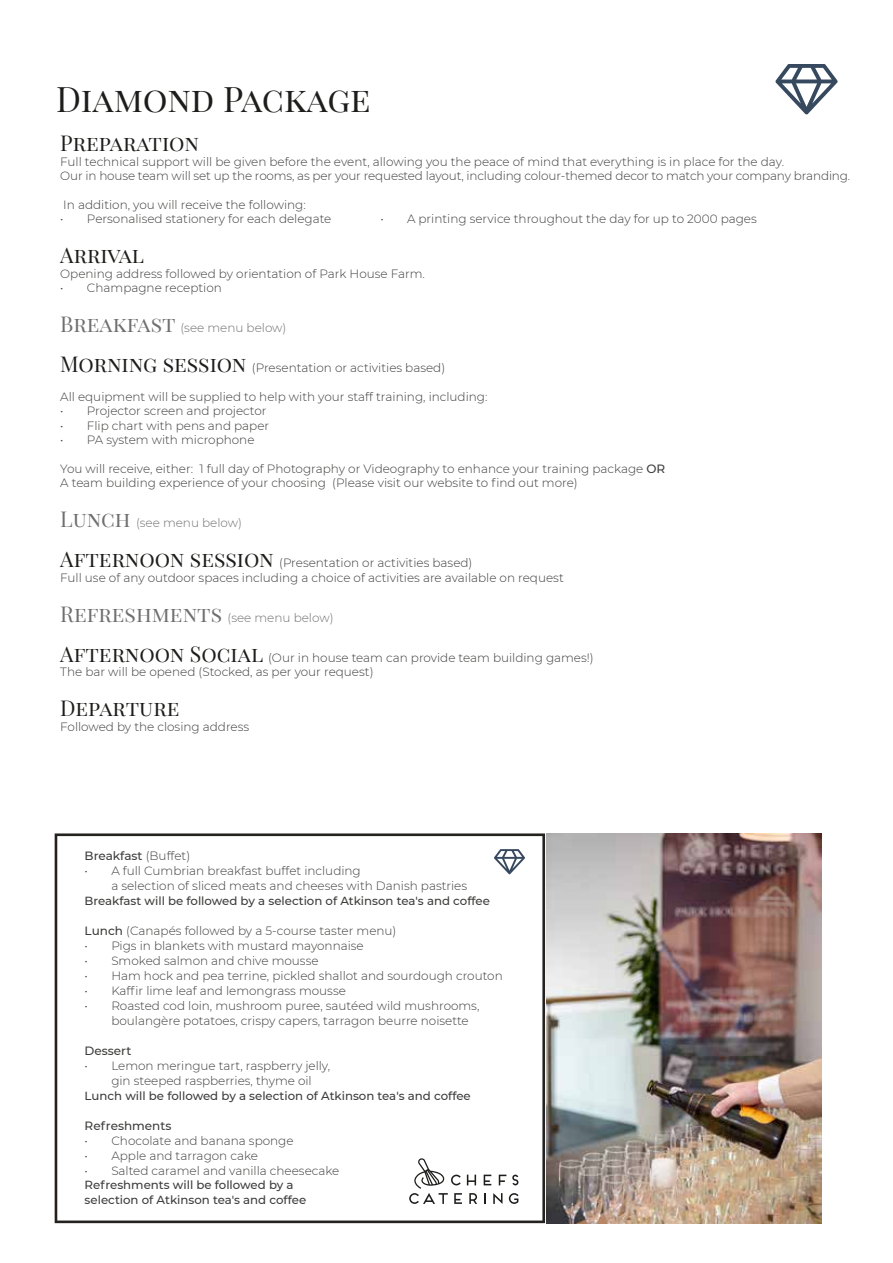
<style>
.page{position:relative;width:893px;height:1263px;background:#fff}
.page>*{position:absolute;margin:0;border:0;box-sizing:border-box;transform-origin:0 0}
.t1{font:34.5px "Playfair Display SC";letter-spacing:-.005em;color:#1d1d1b}
.t2{font:21.3px "Playfair Display SC";color:#1d1d1b}
.t3{font:300 12px/14.4px "Montserrat";color:#3c3c3b}
.t4{font:300 12px "Montserrat";color:#706f6f}
.t5{font:500 12px "Montserrat";color:#3c3c3b}
.t6{font:500 11.7px/15px "Montserrat";color:#3c3c3b}
.s1{font-family:"Playfair Display SC";font-weight:400;font-size:21.3px}
.s2{font-family:"Playfair Display SC";font-weight:400;font-size:21.3px;color:#1d1d1b}
.s3{font-weight:500}
.s4{font-weight:300}
</style>
<div class="page">
<img style="left:546px;top:833px;width:275px;height:390px">
<svg style="left:55px;top:833px;width:490px;height:390px"></svg>
<svg style="left:494px;top:849px;width:31px;height:25px"></svg>
<svg style="left:484px;top:1174px;width:7px;height:11px"></svg>
<svg style="left:499px;top:1174px;width:7px;height:11px"></svg>
<svg style="left:512px;top:1174px;width:6px;height:11px"></svg>
<svg style="left:409px;top:1157px;width:68px;height:47px"></svg>
<svg style="left:484px;top:1193px;width:2px;height:11px"></svg>
<svg style="left:493px;top:1193px;width:9px;height:11px"></svg>
<svg style="left:509px;top:1193px;width:9px;height:11px"></svg>
<svg style="left:775px;top:64px;width:63px;height:50px"></svg>
<h1 class="t1" style="left:56px;top:72px;width:316px">Diamond Package</h1>
<h2 class="t2" style="left:60px;top:127px;width:140px">Preparation</h2>
<p class="t3" style="left:60px;top:154px;width:792px">Full technical support will be given before the event, allowing you the peace of mind that everything is in place for the day.<br>Our in house team will set up the rooms, as per your requested layout, including colour-themed decor to match your company branding.</p>
<p class="t3" style="left:63px;top:197px;width:244px">In addition, you will receive the following:</p>
<p class="t3" style="left:60px;top:211px;width:273px">• Personalised stationery for each delegate</p>
<p class="t3" style="left:380px;top:211px;width:378px">• A printing service throughout the day for up to 2000 pages</p>
<h2 class="t2" style="left:60px;top:239px;width:85px">Arrival</h2>
<p class="t3" style="left:60px;top:266px;width:366px">Opening address followed by orientation of Park House Farm.</p>
<p class="t3" style="left:60px;top:280px;width:163px">• Champagne reception</p>
<p class="t4" style="left:60px;top:320px;width:228px"><span class="s1">Breakfast</span> (see menu below)</p>
<p class="t3" style="left:60px;top:360px;width:386px"><span class="s2">Morning session</span> (Presentation or activities based)</p>
<p class="t3" style="left:60px;top:389px;width:429px">All equipment will be supplied to help with your staff training, including:</p>
<p class="t3" style="left:60px;top:403px;width:208px">• Projector screen and projector</p>
<p class="t3" style="left:60px;top:418px;width:210px">• Flip chart with pens and paper</p>
<p class="t3" style="left:60px;top:432px;width:196px">• PA system with microphone</p>
<p class="t3" style="left:60px;top:461px;width:606px">You will receive, either: 1 full day of Photography or Videography to enhance your training package <span class="s3">OR<br></span>A team building experience of your choosing (Please visit our website to find out more)</p>
<p class="t4" style="left:60px;top:515px;width:183px"><span class="s1">Lunch</span> (see menu below)</p>
<p class="t3" style="left:60px;top:555px;width:505px"><span class="s2">Afternoon session</span> (Presentation or activities based)<br>Full use of any outdoor spaces including a choice of activities are available on request</p>
<p class="t4" style="left:60px;top:609px;width:275px"><span class="s1">Refreshments</span> (see menu below)</p>
<p class="t3" style="left:60px;top:650px;width:535px"><span class="s2">Afternoon Social</span> (Our in house team can provide team building games!)<br>The bar will be opened (Stocked, as per your request)</p>
<h2 class="t2" style="left:60px;top:692px;width:121px">Departure</h2>
<p class="t3" style="left:60px;top:719px;width:191px">Followed by the closing address</p>
<p class="t5" style="left:85px;top:847px;width:107px">Breakfast <span class="s4">(Buffet)</span></p>
<p class="t3" style="left:111px;top:863px;width:357px;line-height:15px;text-indent:-27px">• A full Cumbrian breakfast buffet including<br>a selection of sliced meats and cheeses with Danish pastries</p>
<p class="t6" style="left:85px;top:893px;width:407px">Breakfast will be followed by a selection of Atkinson tea's and coffee</p>
<p class="t3" style="left:85px;top:923px;width:313px"><span class="s3">Lunch</span> (Canapés followed by a 5-course taster menu)</p>
<p class="t3" style="left:85px;top:938px;width:281px">• Pigs in blankets with mustard mayonnaise</p>
<p class="t3" style="left:85px;top:953px;width:235px">• Smoked salmon and chive mousse</p>
<p class="t3" style="left:85px;top:968px;width:420px">• Ham hock and pea terrine, pickled shallot and sourdough crouton</p>
<p class="t3" style="left:85px;top:983px;width:263px">• Kaffir lime leaf and lemongrass mousse</p>
<p class="t3" style="left:111px;top:998px;width:370px;line-height:15px;text-indent:-27px">• Roasted cod loin, mushroom puree, sautéed wild mushrooms, boulangère potatoes, crispy capers, tarragon beurre noisette</p>
<p class="t5" style="left:85px;top:1042px;width:48px">Dessert</p>
<p class="t3" style="left:111px;top:1058px;width:220px;line-height:15px;text-indent:-27px">• Lemon meringue tart, raspberry jelly, gin steeped raspberries, thyme oil</p>
<p class="t6" style="left:85px;top:1088px;width:388px">Lunch will be followed by a selection of Atkinson tea's and coffee</p>
<p class="t5" style="left:85px;top:1117px;width:88px">Refreshments</p>
<p class="t3" style="left:85px;top:1133px;width:210px">• Chocolate and banana sponge</p>
<p class="t3" style="left:85px;top:1148px;width:175px">• Apple and tarragon cake</p>
<p class="t3" style="left:85px;top:1163px;width:256px">• Salted caramel and vanilla cheesecake</p>
<p class="t6" style="left:85px;top:1177px;width:223px">Refreshments will be followed by a selection of Atkinson tea's and coffee</p>
</div>
